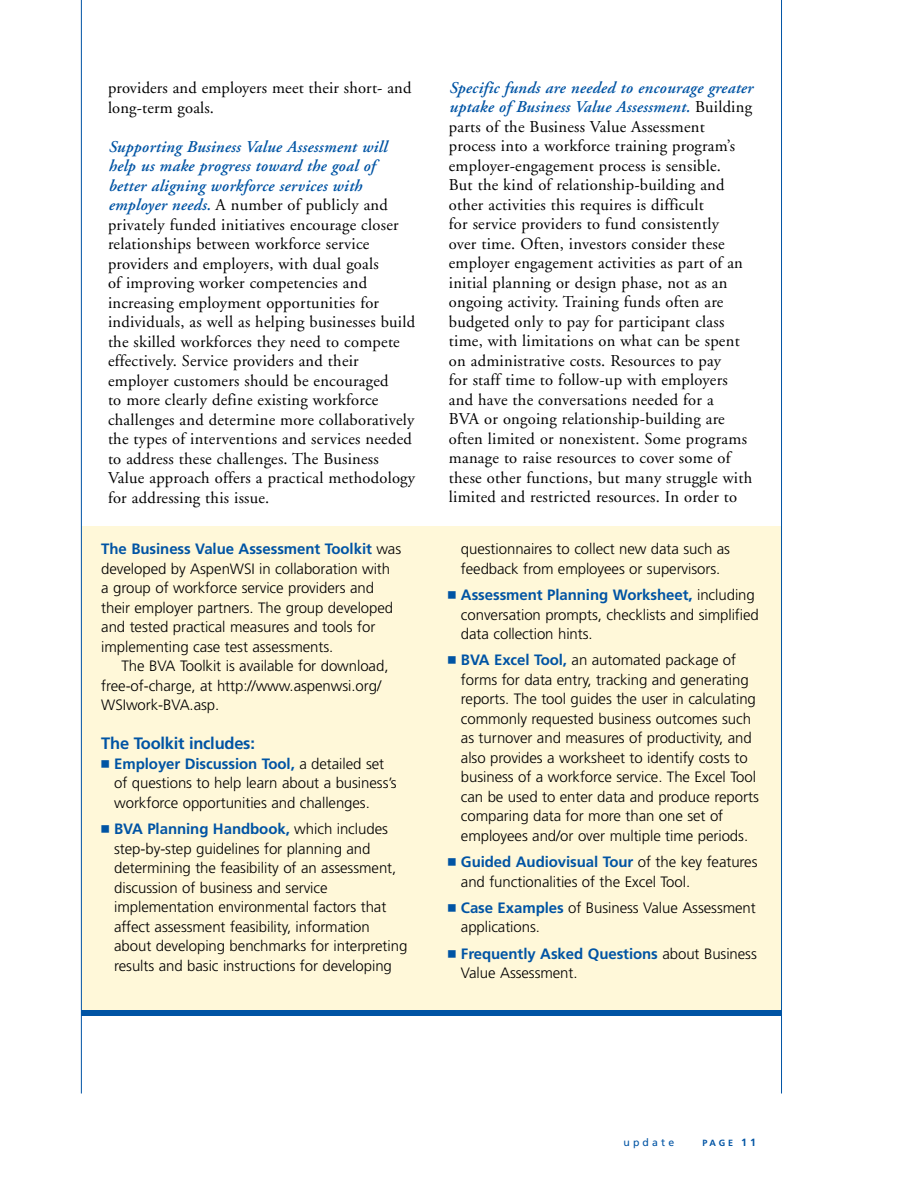
<style>
.page{position:relative;width:918px;height:1188px;background:#fff}
.page>*{position:absolute;margin:0;border:0;box-sizing:border-box;transform-origin:0 0}
.t1{font:16.5px/19.5px "Adobe Garamond";letter-spacing:.015em;color:#000}
.t2{font:700 16.5px "Frutiger";letter-spacing:-.015em;color:#0054a4}
.t3{font:300 15px/19.5px "Frutiger";letter-spacing:-.005em;color:#000}
.t4{font:10.5px "Frutiger";letter-spacing:.3em;color:#0054a4}
.t5{font:700 9px "Frutiger";color:#0054a4}
.s1{font-weight:600;font-style:italic;color:#0054a4}
.s2{font-weight:700;color:#0054a4}
.s3{font-family:"Universal Newswith Comm Pi";font-weight:400;color:#0054a4}
.s4{font-size:10.5px}
</style>
<div class="page">
<div style="left:82px;top:526px;width:700px;height:486px;background:#fff8d9"></div>
<hr style="left:81px;top:0;width:1px;height:1094px;background:#0054a4">
<hr style="left:781px;top:0;width:1px;height:1094px;background:#0054a4">
<div style="left:82px;top:1010px;width:700px;height:5px;background:#0054a4"></div>
<p class="t1" style="left:108px;top:79px;width:305px">providers and employers meet their short- and long-term goals.</p>
<p class="t1" style="left:108px;top:137px;width:309px"><span class="s1">Supporting Business Value Assessment will help us make progress toward the goal of better aligning workforce services with employer needs.</span> A number of publicly and privately funded initiatives encourage closer relationships between workforce service providers and employers, with dual goals<br>of improving worker competencies and increasing employment opportunities for individuals, as well as helping businesses build the skilled workforces they need to compete effectively. Service providers and their employer customers should be encouraged<br>to more clearly define existing workforce challenges and determine more collaboratively the types of interventions and services needed to address these challenges. The Business Value approach offers a practical methodology for addressing this issue.</p>
<p class="t3" style="left:101px;top:539px;width:301px"><span class="s2">The Business Value Assessment Toolkit</span> was developed by AspenWSI in collaboration with a group of workforce service providers and their employer partners. The group developed and tested practical measures and tools for implementing case test assessments.</p>
<p class="t3" style="left:101px;top:656px;width:289px;text-indent:20px">The BVA Toolkit is available for download, free-of-charge, at http://www.aspenwsi.org/<br>WSIwork-BVA.asp.</p>
<p class="t2" style="left:101px;top:734px;width:155px">The Toolkit includes:</p>
<p class="t3" style="left:114px;top:754px;width:284px;text-indent:-13px"><span class="s3">n</span> <span class="s2">Employer Discussion Tool,</span> a detailed set of questions to help learn about a business’s workforce opportunities and challenges.</p>
<p class="t3" style="left:114px;top:819px;width:295px;text-indent:-13px"><span class="s3">n</span> <span class="s2">BVA Planning Handbook,</span> which includes step-by-step guidelines for planning and determining the feasibility of an assessment, discussion of business and service implementation environmental factors that affect assessment feasibility, information about developing benchmarks for interpreting results and basic instructions for developing</p>
<p class="t1" style="left:449px;top:78px;width:305px"><span class="s1">Specific funds are needed to encourage greater uptake of Business Value Assessment.</span> Building parts of the Business Value Assessment process into a workforce training program’s employer-engagement process is sensible.<br>But the kind of relationship-building and other activities this requires is difficult<br>for service providers to fund consistently<br>over time. Often, investors consider these employer engagement activities as part of an initial planning or design phase, not as an ongoing activity. Training funds often are budgeted only to pay for participant class time, with limitations on what can be spent on administrative costs. Resources to pay<br>for staff time to follow-up with employers and have the conversations needed for a<br>BVA or ongoing relationship-building are often limited or nonexistent. Some programs manage to raise resources to cover some of these other functions, but many struggle with limited and restricted resources. In order to</p>
<p class="t3" style="left:461px;top:539px;width:271px">questionnaires to collect new data such as feedback from employees or supervisors.</p>
<p class="t3" style="left:461px;top:585px;width:299px;text-indent:-13px"><span class="s3">n</span> <span class="s2">Assessment Planning Worksheet,</span> including conversation prompts, checklists and simplified data collection hints.</p>
<p class="t3" style="left:461px;top:650px;width:299px;text-indent:-13px"><span class="s3">n</span> <span class="s2">BVA Excel Tool,</span> an automated package of forms for data entry, tracking and generating reports. The tool guides the user in calculating commonly requested business outcomes such as turnover and measures of productivity, and also provides a worksheet to identify costs to business of a workforce service. The Excel Tool can be used to enter data and produce reports comparing data for more than one set of employees and/or over multiple time periods.</p>
<p class="t3" style="left:461px;top:852px;width:298px;text-indent:-13px"><span class="s3">n</span> <span class="s2">Guided Audiovisual Tour</span> of the key features and functionalities of the Excel Tool.</p>
<p class="t3" style="left:461px;top:898px;width:296px;text-indent:-13px"><span class="s3">n</span> <span class="s2">Case Examples</span> of Business Value Assessment applications.</p>
<p class="t3" style="left:461px;top:944px;width:297px;text-indent:-13px"><span class="s3">n</span> <span class="s2">Frequently Asked Questions</span> about Business<br>Value Assessment.</p>
<p class="t4" style="left:623px;top:1136px;width:52px">update</p>
<p class="t5" style="left:703px;top:1137px;width:55px">PAGE <span class="s4">11</span></p>
</div>
